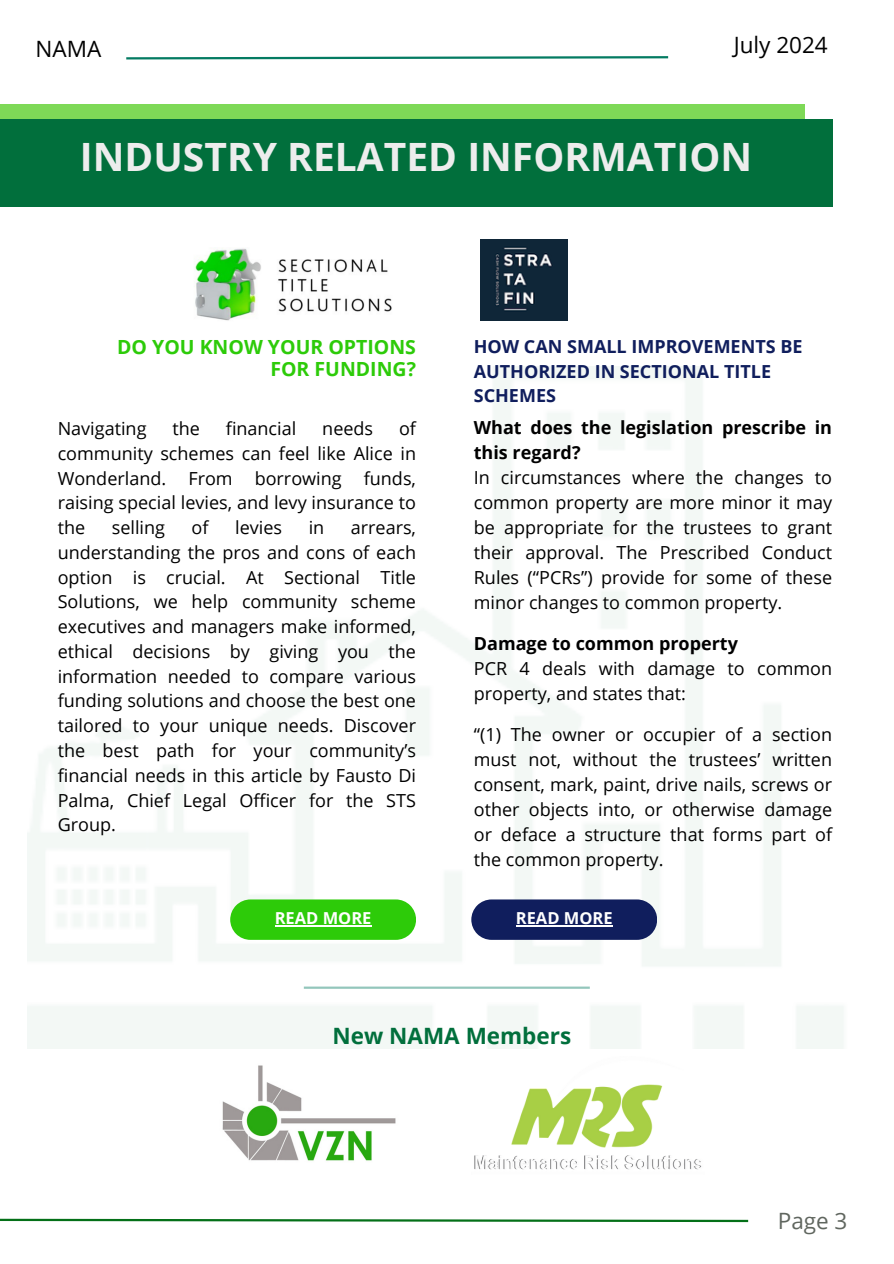
<style>
.page{position:relative;width:894px;height:1264px;background:#fff}
.page>*{position:absolute;margin:0;border:0;box-sizing:border-box;transform-origin:0 0}
.t1{font:700 39px "Open Sans";color:#ededed}
.t2{font:700 22.5px "Open Sans";color:#016f3c}
.t3{font:22.5px "Open Sans";color:#000}
.t4{font:22.5px "Open Sans";color:#60665f}
.t5{font:700 19.5px/22.5px "Open Sans";color:#2dcb09;text-align:right}
.t6{font:18px/24.8px "Open Sans";color:#000;text-align:justify}
.t7{font:700 18px/24.8px "Open Sans";color:#101e5d}
.t8{font:700 16.5px "Open Sans";color:#fff}
.s1{font-weight:700}
</style>
<div class="page">
<svg style="left:0;top:1218px;width:749px;height:5px"></svg>
<svg style="left:126px;top:56px;width:543px;height:4px"></svg>
<div style="left:0;top:104px;width:804px;height:87px;background:#7ed957"></div>
<div style="left:0;top:120px;width:831px;height:87px;background:#016f3c"></div>
<img style="left:28px;top:366px;width:815px;height:682px">
<svg style="left:230px;top:899px;width:186px;height:40px;background:#3bce1a"></svg>
<hr style="left:274px;top:925px;width:97px;height:1px;background:#fff">
<img style="left:194px;top:248px;width:198px;height:73px">
<img style="left:480px;top:239px;width:87px;height:81px">
<svg style="left:471px;top:899px;width:186px;height:40px;background:#202d68"></svg>
<hr style="left:515px;top:925px;width:97px;height:1px;background:#fff">
<img style="left:222px;top:1065px;width:174px;height:96px">
<img style="left:474px;top:1084px;width:228px;height:86px">
<hr style="left:304px;top:986px;width:285px;height:2px;background:#047b62">
<p class="t3" style="left:36px;top:33px;width:67px">NAMA</p>
<h1 class="t3" style="left:733px;top:29px;width:96px">July 2024</h1>
<p class="t1" style="left:80px;top:129px;width:673px">INDUSTRY RELATED INFORMATION</p>
<h5 class="t5" style="left:117px;top:335px;width:300px">DO YOU KNOW YOUR OPTIONS<br>FOR FUNDING?</h5>
<h6 class="t7" style="left:473px;top:333px;width:330px">HOW CAN SMALL IMPROVEMENTS BE<br>AUTHORIZED IN SECTIONAL TITLE<br>SCHEMES</h6>
<p class="t6" style="left:473px;top:414px;width:360px;text-align:left"><span class="s1">What does the legislation prescribe in this regard?<br></span>In circumstances where the changes to common property are more minor it may be appropriate for the trustees to grant their approval. The Prescribed Conduct Rules (“PCRs”) provide for some of these minor changes to common property.</p>
<h6 class="t6" style="left:473px;top:630px;width:360px;text-align:left"><span class="s1">Damage to common property<br></span>PCR 4 deals with damage to common property, and states that:</h6>
<h6 class="t6" style="left:473px;top:721px;width:360px">“(1) The owner or occupier of a section must not, without the trustees’ written consent, mark, paint, drive nails, screws or other objects into, or otherwise damage or deface a structure that forms part of the common property.</h6>
<h6 class="t6" style="left:58px;top:416px;width:360px;text-indent:341px">of community schemes can feel like Alice in Wonderland. From borrowing funds, raising special levies, and levy insurance to the</h6>
<h6 class="t6" style="left:58px;top:416px;width:90px">Navigating</h6>
<h6 class="t6" style="left:172px;top:416px;width:29px">the</h6>
<h6 class="t6" style="left:226px;top:416px;width:72px">financial</h6>
<h6 class="t6" style="left:322px;top:416px;width:52px">needs</h6>
<h6 class="t6" style="left:112px;top:515px;width:55px">selling</h6>
<h6 class="t6" style="left:192px;top:515px;width:18px">of</h6>
<h6 class="t6" style="left:235px;top:515px;width:48px">levies</h6>
<h6 class="t6" style="left:308px;top:515px;width:17px">in</h6>
<h6 class="t6" style="left:58px;top:515px;width:360px;text-indent:293px">arrears, understanding the pros and cons of each option is crucial. At Sectional Title Solutions, we help community scheme executives and managers make informed, ethical decisions by giving you the information needed to compare various funding solutions and choose the best one tailored to your unique needs. Discover the best path for your community’s financial needs in this article by Fausto Di Palma, Chief Legal Officer for the STS Group.</h6>
<h2 class="t8" style="left:274px;top:906px;width:98px">READ MORE</h2>
<p class="t8" style="left:515px;top:906px;width:98px">READ MORE</p>
<h3 class="t2" style="left:332px;top:1019px;width:240px">New NAMA Members</h3>
<h5 class="t4" style="left:777px;top:1204px;width:71px">Page 3</h5>
</div>
